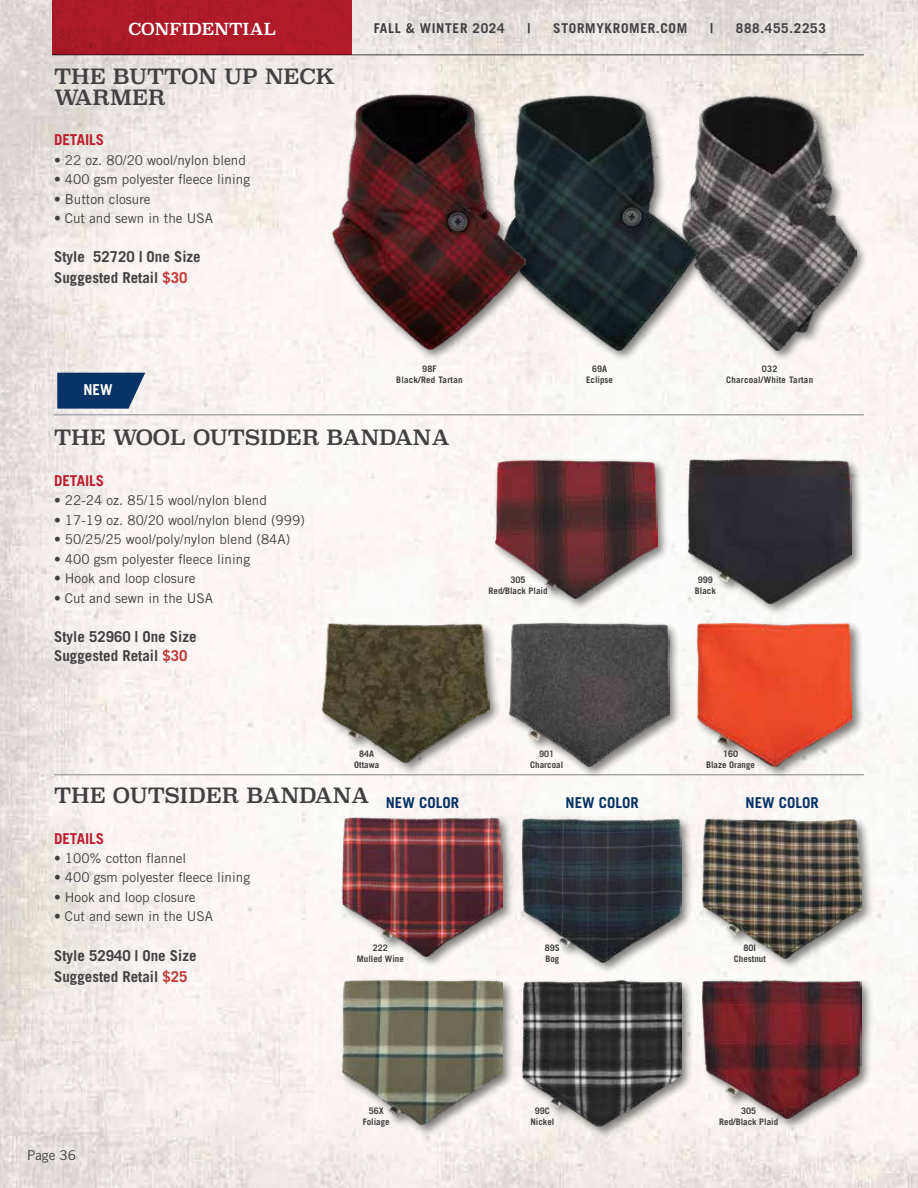
<style>
.page{position:relative;width:918px;height:1188px;background:#fff}
.page>*{position:absolute;margin:0;border:0;box-sizing:border-box;transform-origin:0 0}
.t1{font:21px/21px "Superclarendon Rg";color:#414042}
.t2{font:16.5px "Superclarendon Rg";color:#fff}
.t3{font:700 15px/21px "Trade Gothic LT Std";color:#414042}
.t4{font:700 15px "Trade Gothic LT Std";color:#093266}
.t5{font:700 15px "Trade Gothic LT Std";color:#be1e2d}
.t6{font:700 15px "Trade Gothic LT Std";color:#fff}
.t7{font:13.5px "Trade Gothic LT Std";color:#414042}
.t8{font:700 13.5px "Trade Gothic LT Std";letter-spacing:.05em;color:#414042}
.t9{font:700 9px/10.8px "Trade Gothic LT Std";color:#414042;text-align:center}
.t10{font:700 9px/10.8px "Trade Gothic LT Std";letter-spacing:.025em;color:#414042;text-align:center}
.s1{color:#c33b39}
</style>
<div class="page">
<img style="left:0;top:0;width:918px;height:1188px">
<hr style="left:52px;top:54px;width:812px;height:1px;background:#414042">
<div style="left:52px;top:0;width:300px;height:55px;background:#af1b28"></div>
<hr style="left:54px;top:414px;width:810px;height:1px;background:#a7a9ac">
<hr style="left:54px;top:774px;width:810px;height:1px;background:#a7a9ac">
<div style="left:680px;top:93px;width:188px;height:270px;background:#000;opacity:.5"></div>
<img style="left:709px;top:96px;width:147px;height:255px">
<div style="left:499px;top:93px;width:210px;height:270px;background:#000;opacity:.5"></div>
<img style="left:537px;top:96px;width:160px;height:255px">
<div style="left:330px;top:91px;width:207px;height:271px;background:#000;opacity:.5"></div>
<img style="left:332px;top:94px;width:193px;height:256px">
<div style="left:700px;top:978px;width:174px;height:153px;background:#000;opacity:.5"></div>
<img style="left:703px;top:981px;width:159px;height:138px">
<div style="left:520px;top:978px;width:174px;height:161px;background:#000;opacity:.5"></div>
<img style="left:523px;top:981px;width:159px;height:146px">
<div style="left:340px;top:977px;width:175px;height:160px;background:#000;opacity:.5"></div>
<img style="left:343px;top:980px;width:159px;height:144px">
<div style="left:319px;top:620px;width:182px;height:155px;background:#000;opacity:.5"></div>
<img style="left:322px;top:623px;width:167px;height:139px">
<div style="left:686px;top:457px;width:178px;height:158px;background:#000;opacity:.5"></div>
<img style="left:689px;top:460px;width:163px;height:143px">
<div style="left:694px;top:620px;width:170px;height:159px;background:#000;opacity:.5"></div>
<img style="left:697px;top:623px;width:155px;height:144px">
<div style="left:507px;top:620px;width:175px;height:159px;background:#000;opacity:.5"></div>
<img style="left:510px;top:623px;width:159px;height:144px">
<div style="left:492px;top:457px;width:177px;height:154px;background:#000;opacity:.5"></div>
<img style="left:495px;top:460px;width:162px;height:139px">
<div style="left:700px;top:815px;width:174px;height:155px;background:#000;opacity:.5"></div>
<img style="left:703px;top:818px;width:159px;height:140px">
<div style="left:520px;top:815px;width:174px;height:159px;background:#000;opacity:.5"></div>
<img style="left:523px;top:818px;width:159px;height:144px">
<div style="left:340px;top:815px;width:174px;height:154px;background:#000;opacity:.5"></div>
<img style="left:343px;top:818px;width:159px;height:138px">
<svg style="left:57px;top:373px;width:88px;height:36px;background:#214574"></svg>
<p class="t2" style="left:128px;top:19px;width:149px">CONFIDENTIAL</p>
<h1 class="t1" style="left:54px;top:66px;width:283px">THE BUTTON UP NECK<br>WARMER</h1>
<p class="t5" style="left:54px;top:131px;width:52px">DETAILS</p>
<p class="t7" style="left:54px;top:152px;width:193px">• 22 oz. 80/20 wool/nylon blend</p>
<p class="t7" style="left:54px;top:171px;width:198px">• 400 gsm polyester fleece lining</p>
<p class="t7" style="left:54px;top:191px;width:98px">• Button closure</p>
<p class="t7" style="left:54px;top:210px;width:160px">• Cut and sewn in the USA</p>
<p class="t3" style="left:54px;top:246px;width:148px">Style 52720 | One Size<br>Suggested Retail <span class="s1">$30</span></p>
<p class="t6" style="left:83px;top:380px;width:31px">NEW</p>
<p class="t8" style="left:374px;top:20px;width:133px">FALL &amp; WINTER 2024</p>
<p class="t8" style="left:527px;top:20px;width:4px">|</p>
<p class="t8" style="left:553px;top:20px;width:135px">STORMYKROMER.COM</p>
<p class="t8" style="left:710px;top:20px;width:4px">|</p>
<p class="t8" style="left:736px;top:20px;width:91px">888.455.2253</p>
<p class="t10" style="left:396px;top:363px;width:68px">98F<br>Black/Red Tartan</p>
<p class="t9" style="left:586px;top:363px;width:28px">69A<br>Eclipse</p>
<p class="t10" style="left:726px;top:363px;width:89px">032<br>Charcoal/White Tartan</p>
<h1 class="t1" style="left:54px;top:427px;width:397px">THE WOOL OUTSIDER BANDANA</h1>
<p class="t5" style="left:54px;top:471px;width:52px">DETAILS</p>
<p class="t7" style="left:54px;top:492px;width:214px">• 22-24 oz. 85/15 wool/nylon blend</p>
<p class="t7" style="left:54px;top:512px;width:252px">• 17-19 oz. 80/20 wool/nylon blend (999)</p>
<p class="t7" style="left:54px;top:531px;width:238px">• 50/25/25 wool/poly/nylon blend (84A)</p>
<p class="t7" style="left:54px;top:551px;width:198px">• 400 gsm polyester fleece lining</p>
<p class="t7" style="left:54px;top:570px;width:143px">• Hook and loop closure</p>
<p class="t7" style="left:54px;top:590px;width:160px">• Cut and sewn in the USA</p>
<p class="t3" style="left:54px;top:626px;width:144px;line-height:19.5px">Style 52960 | One Size<br>Suggested Retail <span class="s1">$30</span></p>
<p class="t9" style="left:354px;top:748px;width:27px">84A<br>Ottawa</p>
<p class="t9" style="left:489px;top:575px;width:61px">305<br>Red/Black Plaid</p>
<p class="t9" style="left:695px;top:575px;width:23px">999<br>Black</p>
<p class="t9" style="left:530px;top:748px;width:35px">901<br>Charcoal</p>
<p class="t9" style="left:706px;top:748px;width:51px">160<br>Blaze Orange</p>
<h1 class="t1" style="left:54px;top:785px;width:317px">THE OUTSIDER BANDANA</h1>
<p class="t5" style="left:54px;top:829px;width:52px">DETAILS</p>
<p class="t7" style="left:54px;top:850px;width:134px">• 100% cotton flannel</p>
<p class="t7" style="left:54px;top:870px;width:198px">• 400 gsm polyester fleece lining</p>
<p class="t7" style="left:54px;top:889px;width:143px">• Hook and loop closure</p>
<p class="t7" style="left:54px;top:909px;width:160px">• Cut and sewn in the USA</p>
<p class="t3" style="left:54px;top:944px;width:144px">Style 52940 | One Size<br>Suggested Retail <span class="s1">$25</span></p>
<p class="t4" style="left:386px;top:794px;width:75px">NEW COLOR</p>
<p class="t4" style="left:566px;top:794px;width:75px">NEW COLOR</p>
<p class="t4" style="left:746px;top:794px;width:75px">NEW COLOR</p>
<p class="t9" style="left:357px;top:943px;width:49px">222<br>Mulled Wine</p>
<p class="t9" style="left:545px;top:943px;width:17px;text-align:left">89S<br>Bog</p>
<p class="t9" style="left:734px;top:943px;width:34px">80I<br>Chestnut</p>
<p class="t7" style="left:27px;top:1147px;width:51px">Page 36</p>
<p class="t9" style="left:363px;top:1105px;width:28px">56X<br>Foliage</p>
<p class="t9" style="left:530px;top:1105px;width:26px">99C<br>Nickel</p>
<p class="t9" style="left:719px;top:1105px;width:61px">305<br>Red/Black Plaid</p>
</div>
